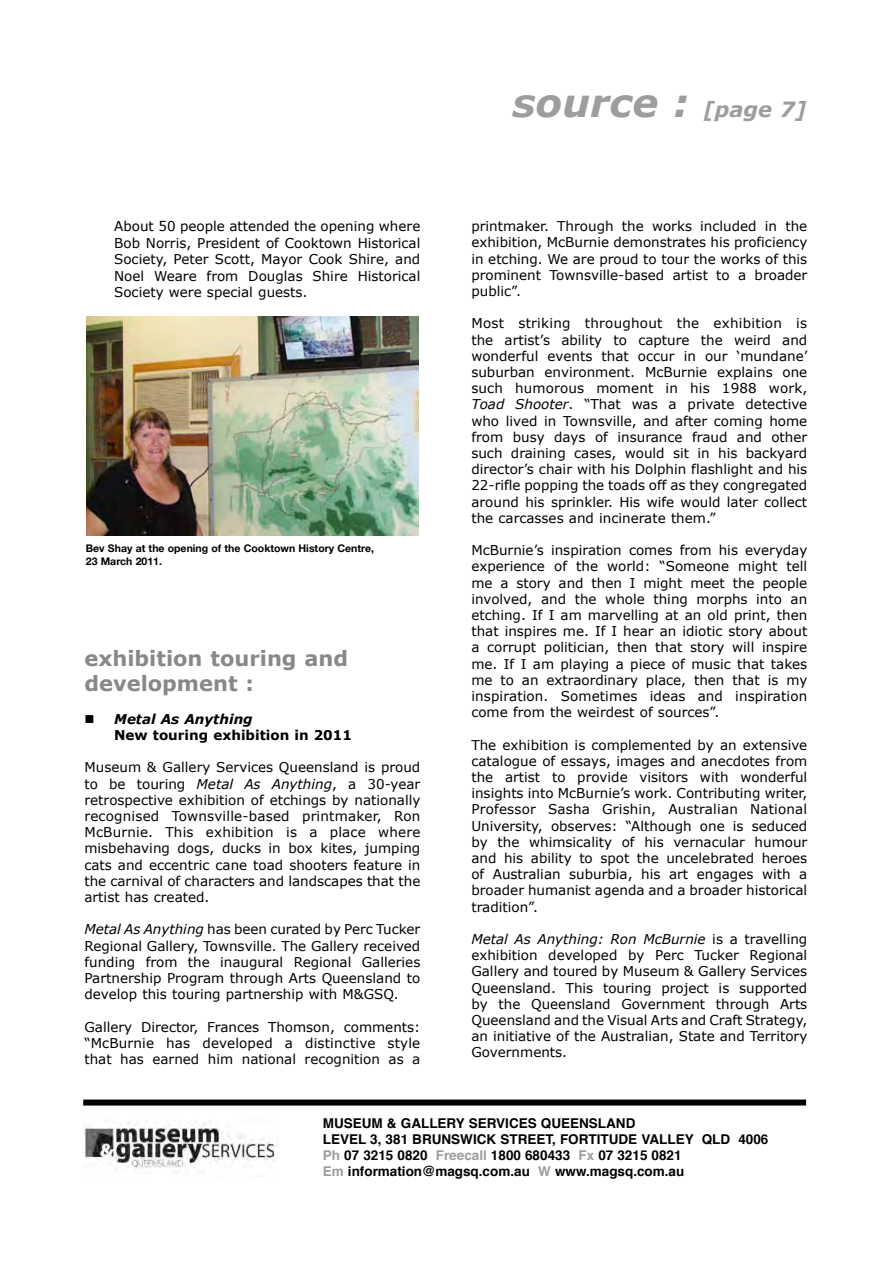
<style>
.page{position:relative;width:893px;height:1263px;background:#fff}
.page>*{position:absolute;margin:0;border:0;box-sizing:border-box;transform-origin:0 0}
.t1{font:italic 700 39px "Verdana";color:#9c9d9f}
.t2{font:700 21px/25.2px "Verdana";color:#87888a}
.t3{font:13.5px/16.2px "Verdana";color:#000;text-align:justify}
.t4{font:700 13.5px/16.2px "Helvetica";color:#000}
.t5{font:700 13.5px/16.2px "Verdana";color:#000}
.t6{font:700 10.5px/12.6px "Helvetica Neue";color:#000}
.s1{font-style:italic}
.s2{font-size:21px}
.s3{color:#9c9d9f}
</style>
<div class="page">
<img style="left:83px;top:1121px;width:194px;height:52px">
<div style="left:83px;top:1099px;width:723px;height:6px;background:#000"></div>
<img style="left:86px;top:317px;width:332px;height:218px">
<p class="t3" style="left:114px;top:217px;width:308px">About 50 people attended the opening where Bob Norris, President of Cooktown Historical Society, Peter Scott, Mayor Cook Shire, and Noel Weare from Douglas Shire Historical Society were special guests.</p>
<p class="t6" style="left:86px;top:542px;width:290px">Bev Shay at the opening of the Cooktown History Centre,<br>23 March 2011.</p>
<h2 class="t2" style="left:84px;top:645px;width:265px">exhibition touring and development :</h2>
<p class="t5" style="left:114px;top:710px;width:239px;text-indent:-30px">■ <span class="s1">Metal As Anything<br></span>New touring exhibition in 2011</p>
<p class="t3" style="left:84px;top:759px;width:337px">Museum &amp; Gallery Services Queensland is proud to be touring <span class="s1">Metal As Anything</span>, a 30-year retrospective exhibition of etchings by nationally recognised Townsville-based printmaker, Ron McBurnie. This exhibition is a place where misbehaving dogs, ducks in box kites, jumping cats and eccentric cane toad shooters feature in the carnival of characters and landscapes that the artist has created.</p>
<p class="t3" style="left:84px;top:921px;width:337px"><span class="s1">Metal As Anything</span> has been curated by Perc Tucker Regional Gallery, Townsville. The Gallery received funding from the inaugural Regional Galleries Partnership Program through Arts Queensland to develop this touring partnership with M&amp;GSQ.</p>
<p class="t3" style="left:84px;top:1018px;width:337px">Gallery Director, Frances Thomson, comments: “McBurnie has developed a distinctive style that has earned him national recognition as a</p>
<h1 class="t1" style="left:512px;top:78px;width:295px">source : <span class="s2">[page 7]</span></h1>
<p class="t3" style="left:471px;top:218px;width:337px">printmaker. Through the works included in the exhibition, McBurnie demonstrates his proficiency in etching. We are proud to tour the works of this prominent Townsville-based artist to a broader public”.</p>
<p class="t3" style="left:471px;top:315px;width:337px">Most striking throughout the exhibition is the artist’s ability to capture the weird and wonderful events that occur in our ‘mundane’ suburban environment. McBurnie explains one such humorous moment in his 1988 work, <span class="s1">Toad Shooter</span>. “That was a private detective who lived in Townsville, and after coming home from busy days of insurance fraud and other such draining cases, would sit in his backyard director’s chair with his Dolphin flashlight and his 22-rifle popping the toads off as they congregated around his sprinkler. His wife would later collect the carcasses and incinerate them.”</p>
<p class="t3" style="left:471px;top:542px;width:337px">McBurnie’s inspiration comes from his everyday experience of the world: “Someone might tell me a story and then I might meet the people involved, and the whole thing morphs into an etching. If I am marvelling at an old print, then that inspires me. If I hear an idiotic story about a corrupt politician, then that story will inspire me. If I am playing a piece of music that takes me to an extraordinary place, then that is my inspiration. Sometimes ideas and inspiration come from the weirdest of sources”.</p>
<p class="t3" style="left:471px;top:736px;width:337px">The exhibition is complemented by an extensive catalogue of essays, images and anecdotes from the artist to provide visitors with wonderful insights into McBurnie’s work. Contributing writer, Professor Sasha Grishin, Australian National University, observes: “Although one is seduced by the whimsicality of his vernacular humour and his ability to spot the uncelebrated heroes of Australian suburbia, his art engages with a broader humanist agenda and a broader historical tradition”.</p>
<p class="t3" style="left:471px;top:930px;width:337px"><span class="s1">Metal As Anything: Ron McBurnie</span> is a travelling exhibition developed by Perc Tucker Regional Gallery and toured by Museum &amp; Gallery Services Queensland. This touring project is supported by the Queensland Government through Arts Queensland and the Visual Arts and Craft Strategy, an initiative of the Australian, State and Territory Governments.</p>
<p class="t4" style="left:323px;top:1114px;width:447px">MUSEUM &amp; GALLERY SERVICES QUEENSLAND<br>LEVEL 3, 381 BRUNSWICK STREET, FORTITUDE VALLEY QLD 4006<br><span class="s3">Ph</span> 07 3215 0820 <span class="s3">Freecall</span> 1800 680433 <span class="s3">Fx</span> 07 3215 0821<br><span class="s3">Em</span> information@magsq.com.au <span class="s3">W</span> www.magsq.com.au</p>
</div>
